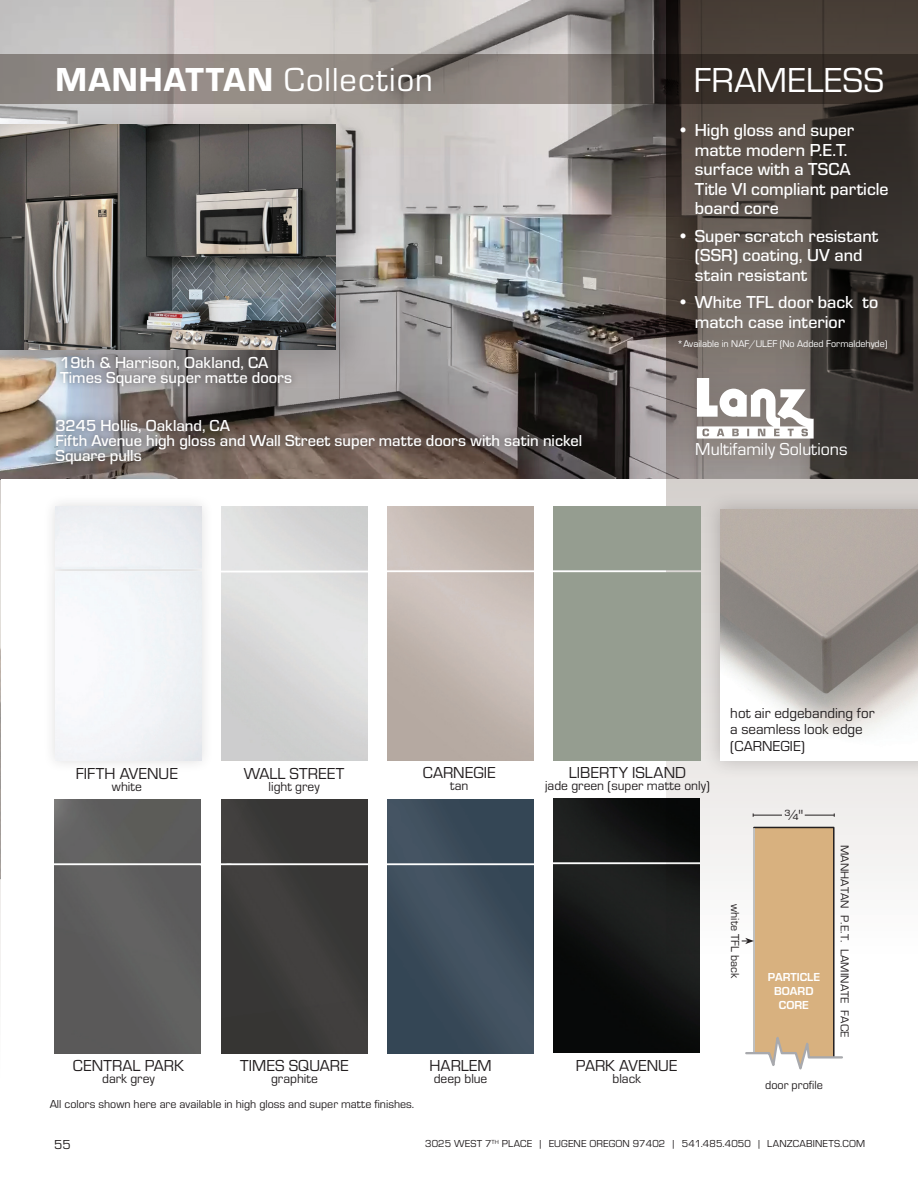
<style>
.page{position:relative;width:918px;height:1188px;background:#fff}
.page>*{position:absolute;margin:0;border:0;box-sizing:border-box;transform-origin:0 0}
.t1{font:36px "Eurostile";color:#fff}
.t2{font:34.5px "Eurostile";letter-spacing:.03em;color:#fff}
.t3{font:500 18px/19.5px "Eurostile";color:#fff}
.t4{font:18px "Eurostile";color:#fff}
.t5{font:500 16.5px/15px "Eurostile";color:#fff}
.t6{font:16.5px "Eurostile";color:#231f20}
.t7{font:15.3px "Eurostile";color:#231f20}
.t8{font:15px/16.5px "Eurostile";color:#231f20}
.t9{font:13.5px "Eurostile";color:#231f20}
.t10{font:12.15px "Eurostile";color:#231f20}
.t11{font:12px "Eurostile";color:#231f20}
.t12{font:700 12px/14.4px "Eurostile";color:#fff;text-align:center}
.t13{font:11.85px "Eurostile";letter-spacing:.01em;color:#231f20}
.t14{font:10.5px "Eurostile";letter-spacing:.01em;color:#231f20}
.t15{font:10.05px "Eurostile";color:#fff}
.s1{font-family:"Eurostile Hea"}
</style>
<div class="page">
<img style="left:1px;top:0;width:665px;height:479px">
<svg style="left:0;top:480px;width:1px;height:516px"></svg>
<img style="left:0;top:503px;width:1px;height:376px">
<svg style="left:0;top:0;width:1px;height:480px"></svg>
<div style="left:55px;top:800px;width:146px;height:254px;background:#5d5c5c"></div>
<img style="left:221px;top:800px;width:146px;height:254px">
<img style="left:554px;top:798px;width:112px;height:254px">
<img style="left:387px;top:800px;width:146px;height:254px">
<div style="left:48px;top:412px;width:542px;height:59px;background:#231f20;opacity:.75"></div>
<svg style="left:666px;top:0;width:252px;height:1053px"></svg>
<svg style="left:667px;top:0;width:251px;height:480px;background:#4a423d"></svg>
<svg style="left:0;top:55px;width:918px;height:49px;background:#706863"></svg>
<div style="left:754px;top:827px;width:80px;height:244px;background:#d8b17f"></div>
<div style="left:753px;top:827px;width:82px;height:245px;border:2px solid #231f20"></div>
<hr style="left:753px;top:828px;width:2px;height:226px;background:#57585a">
<svg style="left:742px;top:938px;width:12px;height:6px"></svg>
<svg style="left:805px;top:813px;width:30px;height:4px"></svg>
<svg style="left:753px;top:813px;width:29px;height:4px"></svg>
<svg style="left:744px;top:1027px;width:100px;height:45px"></svg>
<div style="left:701px;top:491px;width:217px;height:289px;background:#231f20;opacity:.25"></div>
<img style="left:720px;top:510px;width:198px;height:251px">
<div style="left:43px;top:494px;width:171px;height:280px;background:#f3f5f8"></div>
<div style="left:554px;top:506px;width:146px;height:255px;background:#959d90"></div>
<div style="left:677px;top:359px;width:188px;height:117px;background:#6e6259;opacity:.44"></div>
<svg style="left:697px;top:378px;width:117px;height:61px"></svg>
<div style="left:0;top:105px;width:376px;height:285px;background:#231f20;opacity:.25"></div>
<img style="left:0;top:124px;width:335px;height:225px">
<div style="left:53px;top:348px;width:246px;height:45px;background:#231f20;opacity:.75"></div>
<h2 class="t2" style="left:56px;top:56px;width:379px"><span class="s1">MANHATTAN</span> Collection</h2>
<h1 class="t1" style="left:694px;top:55px;width:192px">FRAMELESS</h1>
<p class="t3" style="left:695px;top:120px;width:195px;text-indent:-18px">• High gloss and super matte modern P.E.T. surface with a TSCA<br>Title VI compliant particle board core</p>
<p class="t3" style="left:695px;top:225px;width:185px;text-indent:-18px">• Super scratch resistant (SSR) coating, UV and stain resistant</p>
<p class="t3" style="left:695px;top:292px;width:185px;text-indent:-18px">• White TFL door back to match case interior</p>
<p class="t15" style="left:677px;top:336px;width:212px">*Available in NAF/ULEF (No Added Formaldehyde)</p>
<p class="t5" style="left:60px;top:354px;width:234px">19th &amp; Harrison, Oakland, CA<br>Times Square super matte doors</p>
<p class="t5" style="left:55px;top:417px;width:528px">3245 Hollis, Oakland, CA<br>Fifth Avenue high gloss and Wall Street super matte doors with satin nickel<br>Square pulls</p>
<p class="t4" style="left:695px;top:437px;width:154px">Multifamily Solutions</p>
<p class="t8" style="left:730px;top:704px;width:146px">hot air edgebanding for a seamless look edge (CARNEGIE)</p>
<p class="t6" style="left:76px;top:762px;width:104px">FIFTH AVENUE</p>
<p class="t9" style="left:112px;top:777px;width:31px">white</p>
<p class="t6" style="left:244px;top:762px;width:102px">WALL STREET</p>
<p class="t9" style="left:269px;top:777px;width:53px">light grey</p>
<p class="t6" style="left:423px;top:761px;width:75px">CARNEGIE</p>
<p class="t9" style="left:450px;top:776px;width:20px">tan</p>
<p class="t6" style="left:569px;top:761px;width:119px">LIBERTY ISLAND</p>
<p class="t9" style="left:545px;top:776px;width:166px">jade green (super matte only)</p>
<p class="t7" style="left:784px;top:805px;width:21px">¾"</p>
<p class="t11" style="left:743px;top:904px;width:75px;rotate:90deg">white TFL back</p>
<p class="t12" style="left:768px;top:969px;width:54px">PARTICLE<br>BOARD<br>CORE</p>
<p class="t13" style="left:853px;top:845px;width:194px;rotate:90deg">MANHATAN P.E.T. LAMINATE FACE</p>
<p class="t6" style="left:73px;top:1055px;width:113px">CENTRAL PARK</p>
<p class="t9" style="left:102px;top:1070px;width:54px">dark grey</p>
<p class="t6" style="left:240px;top:1055px;width:110px">TIMES SQUARE</p>
<p class="t9" style="left:271px;top:1070px;width:48px">graphite</p>
<p class="t6" style="left:429px;top:1055px;width:64px">HARLEM</p>
<p class="t9" style="left:434px;top:1070px;width:55px">deep blue</p>
<p class="t6" style="left:576px;top:1055px;width:103px">PARK AVENUE</p>
<p class="t9" style="left:612px;top:1070px;width:30px">black</p>
<p class="t10" style="left:765px;top:1077px;width:59px">door profile</p>
<p class="t11" style="left:50px;top:1096px;width:366px">All colors shown here are available in high gloss and super matte finishes.</p>
<p class="t9" style="left:54px;top:1136px;width:18px">55</p>
<p class="t14" style="left:425px;top:1136px;width:441px">3025 WEST 7<sup>TH</sup> PLACE | EUGENE OREGON 97402 | 541.485.4050 | LANZCABINETS.COM</p>
</div>
